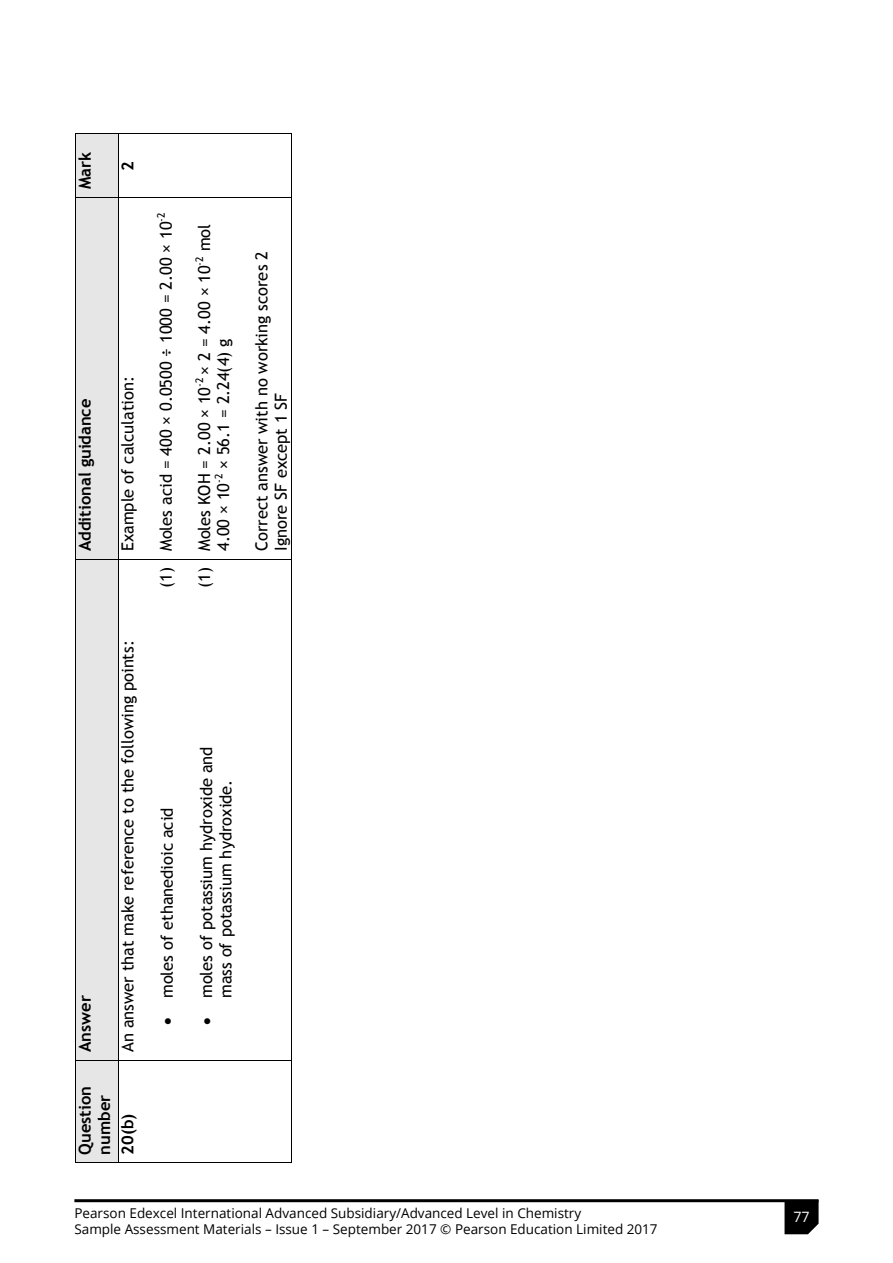
<style>
.page{position:relative;width:893px;height:1263px;background:#fff}
.page>*{position:absolute;margin:0;border:0;box-sizing:border-box;transform-origin:0 0}
.t1{font:16.5px/19.2px "Trebuchet MS";color:#000}
.t2{font:700 16.5px/19px "Trebuchet MS";color:#000}
.t3{font:14.25px "Open Sans";color:#fff}
.t4{font:13.5px/16.5px "Open Sans";color:#000}
</style>
<div class="page">
<div style="left:76px;top:1060px;width:42px;height:102px;background:#e6e6e6"></div>
<div style="left:76px;top:560px;width:42px;height:500px;background:#e6e6e6"></div>
<div style="left:76px;top:198px;width:42px;height:361px;background:#e6e6e6"></div>
<div style="left:76px;top:134px;width:42px;height:63px;background:#e6e6e6"></div>
<hr style="left:76px;top:1060px;width:1px;height:102px;background:#000">
<hr style="left:76px;top:559px;width:1px;height:501px;background:#000">
<hr style="left:76px;top:198px;width:1px;height:361px;background:#000">
<hr style="left:76px;top:134px;width:1px;height:63px;background:#000">
<hr style="left:76px;top:1162px;width:42px;height:1px;background:#000">
<hr style="left:76px;top:1060px;width:42px;height:1px;background:#000">
<hr style="left:76px;top:559px;width:42px;height:1px;background:#000">
<hr style="left:76px;top:197px;width:42px;height:1px;background:#000">
<hr style="left:76px;top:133px;width:42px;height:1px;background:#000">
<hr style="left:118px;top:1060px;width:1px;height:102px;background:#000">
<hr style="left:118px;top:612px;width:1px;height:448px;background:#000">
<hr style="left:118px;top:559px;width:1px;height:52px;background:#000">
<hr style="left:118px;top:198px;width:1px;height:361px;background:#000">
<hr style="left:118px;top:134px;width:1px;height:63px;background:#000">
<hr style="left:119px;top:1162px;width:172px;height:1px;background:#000">
<hr style="left:291px;top:1060px;width:1px;height:102px;background:#000">
<hr style="left:119px;top:1060px;width:172px;height:1px;background:#000">
<hr style="left:291px;top:612px;width:1px;height:448px;background:#000">
<hr style="left:291px;top:559px;width:1px;height:53px;background:#000">
<hr style="left:119px;top:559px;width:172px;height:1px;background:#000">
<hr style="left:291px;top:198px;width:1px;height:361px;background:#000">
<hr style="left:119px;top:197px;width:172px;height:1px;background:#000">
<hr style="left:291px;top:134px;width:1px;height:63px;background:#000">
<hr style="left:119px;top:133px;width:172px;height:1px;background:#000">
<svg style="left:784px;top:1202px;width:35px;height:32px"></svg>
<hr style="left:74px;top:1199px;width:745px;height:3px;background:#000">
<p class="t2" style="left:75px;top:189px;width:39px;rotate:-90deg">Mark</p>
<p class="t2" style="left:75px;top:551px;width:154px;rotate:-90deg">Additional guidance</p>
<p class="t2" style="left:118px;top:170px;width:11px;rotate:-90deg">2</p>
<p class="t1" style="left:118px;top:551px;width:177px;rotate:-90deg">Example of calculation:</p>
<p class="t1" style="left:156px;top:551px;width:340px;rotate:-90deg">Moles acid = 400 × 0.0500 ÷ 1000 = 2.00 × 10<sup>-2</sup></p>
<p class="t1" style="left:195px;top:551px;width:329px;rotate:-90deg">Moles KOH = 2.00 × 10<sup>-2</sup> × 2 = 4.00 × 10<sup>-2</sup> mol<br>4.00 × 10<sup>-2</sup> × 56.1 = 2.24(4) g</p>
<p class="t1" style="left:156px;top:588px;width:22px;rotate:-90deg">(1)</p>
<p class="t1" style="left:195px;top:588px;width:22px;rotate:-90deg">(1)</p>
<p class="t1" style="left:252px;top:551px;width:301px;rotate:-90deg">Correct answer with no working scores 2<br>Ignore SF except 1 SF</p>
<p class="t2" style="left:75px;top:1052px;width:58px;rotate:-90deg">Answer</p>
<p class="t1" style="left:118px;top:1052px;width:413px;rotate:-90deg">An answer that make reference to the following points:</p>
<p class="t2" style="left:75px;top:1155px;width:70px;rotate:-90deg">Question number</p>
<p class="t2" style="left:118px;top:1155px;width:43px;rotate:-90deg">20(b)</p>
<p class="t1" style="left:157px;top:998px;width:192px;rotate:-90deg">moles of ethanedioic acid</p>
<p class="t1" style="left:197px;top:998px;width:253px;rotate:-90deg">moles of potassium hydroxide and mass of potassium hydroxide.</p>
<p class="t4" style="left:74px;top:1204px;width:585px">Pearson Edexcel International Advanced Subsidiary/Advanced Level in Chemistry<br>Sample Assessment Materials – Issue 1 – September 2017 © Pearson Education Limited 2017</p>
<p class="t3" style="left:793px;top:1207px;width:18px">77</p>
</div>
